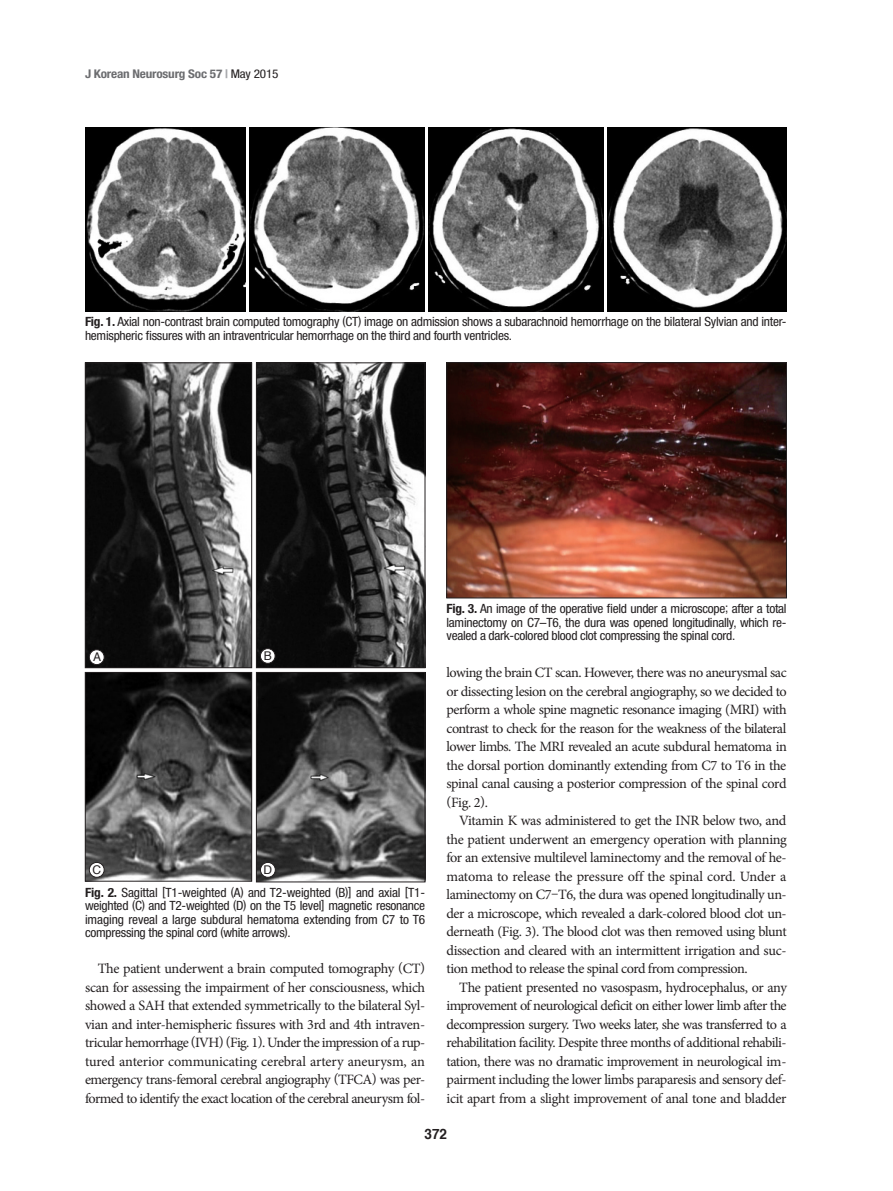
<style>
.page{position:relative;width:893px;height:1191px;background:#fff}
.page>*{position:absolute;margin:0;border:0;box-sizing:border-box;transform-origin:0 0}
.본문_JKNS{font:14.25px/18.5px "Minion Pro";letter-spacing:-.035em;color:#231f20;text-align:justify}
.t1{font:700 14.25px "Helvetica";color:#231f20;scale:.95 1}
.그림제목_JKN_s{font:condensed 12.75px/13.5px "Helvetica Neue LT Std";letter-spacing:-.02em;color:#231f20;text-align:justify;scale:1.05 1}
.t2{font:700 condensed 12px "Helvetica Neue LT Std";letter-spacing:-.015em;color:#6c6d70;scale:1.1 1}
.t3{font:12px "Helvetica";color:#231f20}
.s1{color:#a8a9ad}
.s2{font-weight:400;color:#231f20}
.s3{font-weight:700}
</style>
<div class="page">
<img style="left:85px;top:128px;width:160px;height:183px">
<img style="left:250px;top:128px;width:174px;height:183px">
<img style="left:429px;top:128px;width:174px;height:183px">
<img style="left:608px;top:128px;width:179px;height:183px">
<img style="left:87px;top:364px;width:163px;height:302px">
<div style="left:85px;top:362px;width:167px;height:306px;border:1px solid #231f20"></div>
<img style="left:258px;top:364px;width:165px;height:302px">
<div style="left:256px;top:362px;width:169px;height:306px;border:1px solid #231f20"></div>
<img style="left:87px;top:674px;width:163px;height:205px">
<div style="left:85px;top:672px;width:167px;height:209px;border:1px solid #231f20"></div>
<img style="left:258px;top:674px;width:165px;height:206px">
<div style="left:256px;top:672px;width:169px;height:210px;border:1px solid #231f20"></div>
<div style="left:89px;top:649px;width:15px;height:15px;background:#fff;border-radius:50%"></div>
<div style="left:89px;top:649px;width:15px;height:16px;border:1px solid #231f20;border-radius:50%"></div>
<div style="left:260px;top:648px;width:15px;height:15px;background:#fff;border-radius:50%"></div>
<div style="left:260px;top:648px;width:15px;height:15px;border:1px solid #231f20;border-radius:50%"></div>
<div style="left:89px;top:862px;width:15px;height:15px;background:#fff;border-radius:50%"></div>
<div style="left:89px;top:862px;width:15px;height:15px;border:1px solid #231f20;border-radius:50%"></div>
<div style="left:260px;top:862px;width:15px;height:15px;background:#fff;border-radius:50%"></div>
<div style="left:260px;top:862px;width:16px;height:15px;border:1px solid #231f20;border-radius:50%"></div>
<img style="left:448px;top:364px;width:337px;height:232px">
<div style="left:446px;top:362px;width:341px;height:236px;border:1px solid #231f20"></div>
<p class="t2" style="left:85px;top:66px;width:177px">J Korean Neurosurg Soc 57 <span class="s1">|</span> <span class="s2">May 2015</span></p>
<p class="그림제목_JKN_s" style="left:85px;top:315px;width:670px"><span class="s3">Fig. 1.</span> Axial non-contrast brain computed tomography (CT) image on admission shows a subarachnoid hemorrhage on the bilateral Sylvian and inter&shy;hemispheric fissures with an intraventricular hemorrhage on the third and fourth ventricles.</p>
<p class="t3" style="left:93px;top:648px;width:10px">A</p>
<p class="t3" style="left:264px;top:647px;width:10px">B</p>
<p class="t3" style="left:92px;top:860px;width:10px">C</p>
<p class="t3" style="left:264px;top:860px;width:10px">D</p>
<p class="그림제목_JKN_s" style="left:85px;top:885px;width:326px"><span class="s3">Fig. 2.</span> Sagittal [T1-weighted (A) and T2-weighted (B)] and axial [T1- weighted (C) and T2-weighted (D) on the T5 level] magnetic resonance imaging reveal a large subdural hematoma extending from C7 to T6 compressing the spinal cord (white arrows).</p>
<p class="본문_JKNS" style="left:85px;top:959px;width:342px;text-indent:13px">The patient underwent a brain computed tomography (CT) scan for assessing the impairment of her consciousness, which showed a SAH that extended symmetrically to the bilateral Syl&shy;vian and inter-hemispheric fissures with 3rd and 4th intraven&shy;tricular hemorrhage (IVH) (Fig. 1). Under the impression of a rup&shy;tured anterior communicating cerebral artery aneurysm, an emergency trans-femoral cerebral angiography (TFCA) was per&shy;formed to identify the exact location of the cerebral aneurysm fol-</p>
<p class="그림제목_JKN_s" style="left:446px;top:602px;width:325px"><span class="s3">Fig. 3.</span> An image of the operative field under a microscope; after a total laminectomy on C7–T6, the dura was opened longitudinally, which re&shy;vealed a dark-colored blood clot compressing the spinal cord.</p>
<p class="본문_JKNS" style="left:446px;top:663px;width:342px">lowing the brain CT scan. However, there was no aneurysmal sac or dissecting lesion on the cerebral angiography, so we decided to perform a whole spine magnetic resonance imaging (MRI) with contrast to check for the reason for the weakness of the bilateral lower limbs. The MRI revealed an acute subdural hematoma in the dorsal portion dominantly extending from C7 to T6 in the spinal canal causing a posterior compression of the spinal cord (Fig. 2).</p>
<p class="본문_JKNS" style="left:446px;top:811px;width:342px;text-indent:13px">Vitamin K was administered to get the INR below two, and the patient underwent an emergency operation with planning for an extensive multilevel laminectomy and the removal of he&shy;matoma to release the pressure off the spinal cord. Under a laminectomy on C7–T6, the dura was opened longitudinally un&shy;der a microscope, which revealed a dark-colored blood clot un&shy;derneath (Fig. 3). The blood clot was then removed using blunt dissection and cleared with an intermittent irrigation and suc&shy;tion method to release the spinal cord from compression.</p>
<p class="본문_JKNS" style="left:446px;top:978px;width:342px;text-indent:13px">The patient presented no vasospasm, hydrocephalus, or any improvement of neurological deficit on either lower limb after the decompression surgery. Two weeks later, she was transferred to a rehabilitation facility. Despite three months of additional rehabili&shy;tation, there was no dramatic improvement in neurological im&shy;pairment including the lower limbs paraparesis and sensory def&shy;icit apart from a slight improvement of anal tone and bladder</p>
<p class="t1" style="left:425px;top:1123px;width:25px">372</p>
</div>
